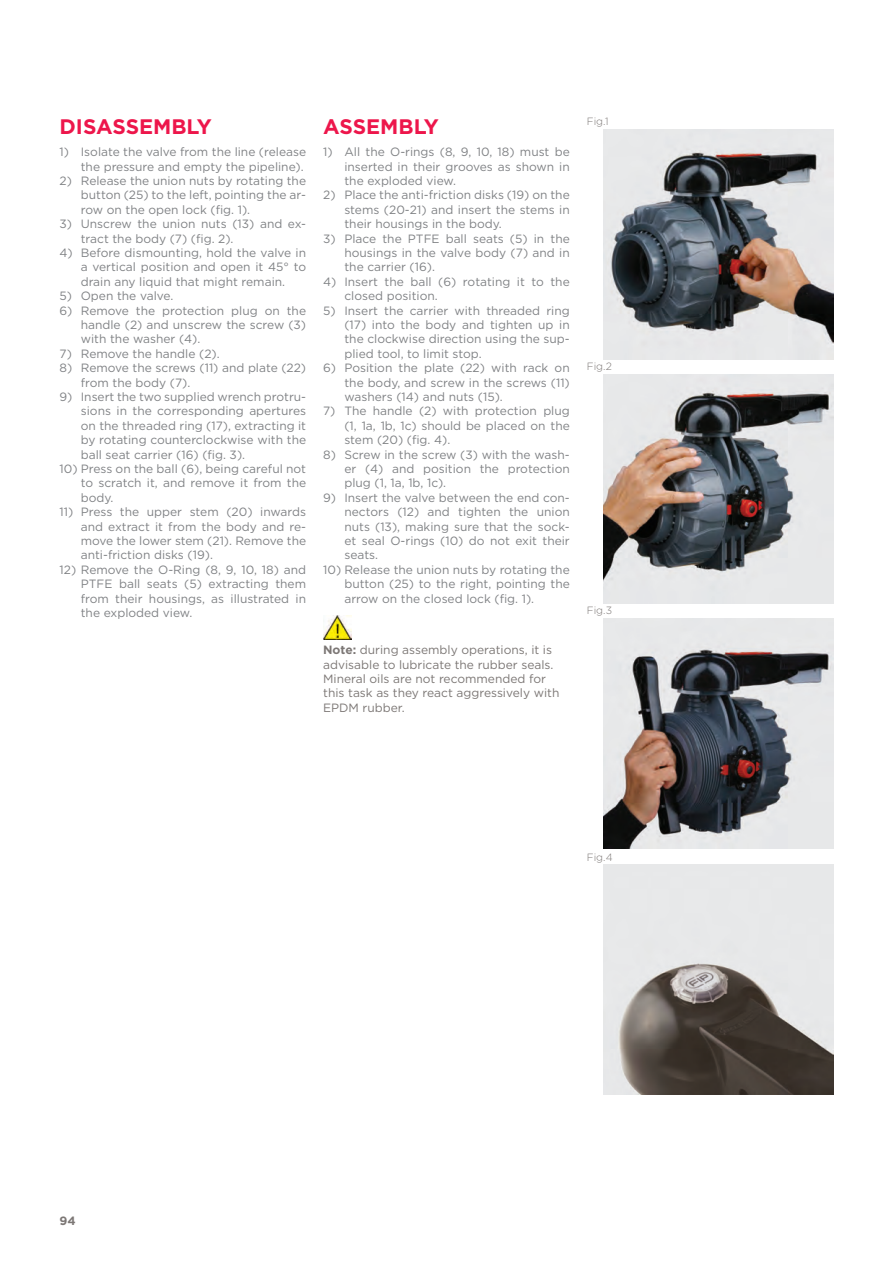
<style>
.page{position:relative;width:893px;height:1263px;background:#fff}
.page>*{position:absolute;margin:0;border:0;box-sizing:border-box;transform-origin:0 0}
.C-9-2-1-Sottotitolo{font:700 21px "Gotham";color:#ed164b}
.C-9-2-2-Sottotitolo{font:700 21px "Gotham";color:#ed164b}
.t1{font:12px/14.4px "Gotham";color:#808285;text-align:justify}
.C-9-2-2-1-Warning{font:12px/14.4px "Gotham";color:#7c7775}
.t2{font:700 12px "Gotham";color:#7c7775}
.C-9-2-Img_didascalia{font:300 10.5px "Gotham";color:#7c7775}
.s1{font-weight:700}
</style>
<div class="page">
<img style="left:323px;top:615px;width:29px;height:25px">
<img style="left:604px;top:130px;width:229px;height:229px">
<img style="left:604px;top:374px;width:229px;height:230px">
<img style="left:604px;top:618px;width:229px;height:230px">
<img style="left:604px;top:865px;width:229px;height:229px">
<p class="C-9-2-1-Sottotitolo" style="left:60px;top:112px;width:154px">DISASSEMBLY</p>
<p class="t1" style="left:60px;top:144px;width:248px;text-align:right">1) Isolate the valve from the line (release the pressure and empty the pipeline).</p>
<p class="t1" style="left:81px;top:173px;width:227px;text-indent:-21px">2) Release the union nuts by rotating the button (25) to the left, pointing the ar&shy;row on the open lock (fig. 1).</p>
<p class="t1" style="left:81px;top:216px;width:227px;text-indent:-21px">3) Unscrew the union nuts (13) and ex&shy;tract the body (7) (fig. 2).</p>
<p class="t1" style="left:81px;top:245px;width:227px;text-indent:-21px">4) Before dismounting, hold the valve in a vertical position and open it 45° to drain any liquid that might remain.</p>
<p class="t1" style="left:60px;top:288px;width:115px">5) Open the valve.</p>
<p class="t1" style="left:81px;top:303px;width:227px;text-indent:-21px">6) Remove the protection plug on the handle (2) and unscrew the screw (3) with the washer (4).</p>
<p class="t1" style="left:60px;top:346px;width:162px">7) Remove the handle (2).</p>
<p class="t1" style="left:81px;top:360px;width:227px;text-indent:-21px">8) Remove the screws (11) and plate (22) from the body (7).</p>
<p class="t1" style="left:81px;top:389px;width:227px;text-indent:-21px">9) Insert the two supplied wrench protru&shy;sions in the corresponding apertures on the threaded ring (17), extracting it by rotating counterclockwise with the ball seat carrier (16) (fig. 3).</p>
<p class="t1" style="left:81px;top:461px;width:227px;text-indent:-21px">10) Press on the ball (6), being careful not to scratch it, and remove it from the body.</p>
<p class="t1" style="left:81px;top:504px;width:227px;text-indent:-21px">11) Press the upper stem (20) inwards and extract it from the body and re&shy;move the lower stem (21). Remove the anti-friction disks (19).</p>
<p class="t1" style="left:81px;top:562px;width:227px;text-indent:-21px">12) Remove the O-Ring (8, 9, 10, 18) and PTFE ball seats (5) extracting them from their housings, as illustrated in the exploded view.</p>
<p class="C-9-2-2-Sottotitolo" style="left:323px;top:112px;width:117px">ASSEMBLY</p>
<p class="t1" style="left:344px;top:144px;width:227px;text-indent:-21px">1) All the O-rings (8, 9, 10, 18) must be inserted in their grooves as shown in the exploded view.</p>
<p class="t1" style="left:344px;top:188px;width:227px;text-indent:-21px">2) Place the anti-friction disks (19) on the stems (20-21) and insert the stems in their housings in the body.</p>
<p class="t1" style="left:344px;top:231px;width:227px;text-indent:-21px">3) Place the PTFE ball seats (5) in the housings in the valve body (7) and in the carrier (16).</p>
<p class="t1" style="left:344px;top:274px;width:227px;text-indent:-21px">4) Insert the ball (6) rotating it to the closed position.</p>
<p class="t1" style="left:344px;top:303px;width:227px;text-indent:-21px">5) Insert the carrier with threaded ring (17) into the body and tighten up in the clockwise direction using the sup&shy;plied tool, to limit stop.</p>
<p class="t1" style="left:344px;top:360px;width:227px;text-indent:-21px">6) Position the plate (22) with rack on the body, and screw in the screws (11) washers (14) and nuts (15).</p>
<p class="t1" style="left:344px;top:404px;width:227px;text-indent:-21px">7) The handle (2) with protection plug (1, 1a, 1b, 1c) should be placed on the stem (20) (fig. 4).</p>
<p class="t1" style="left:344px;top:447px;width:227px;text-indent:-21px">8) Screw in the screw (3) with the wash&shy;er (4) and position the protection plug (1, 1a, 1b, 1c).</p>
<p class="t1" style="left:344px;top:490px;width:227px;text-indent:-21px">9) Insert the valve between the end con&shy;nectors (12) and tighten the union nuts (13), making sure that the sock&shy;et seal O-rings (10) do not exit their seats.</p>
<p class="t1" style="left:344px;top:562px;width:227px;text-indent:-21px">10) Release the union nuts by rotating the button (25) to the right, pointing the arrow on the closed lock (fig. 1).</p>
<p class="C-9-2-2-1-Warning" style="left:323px;top:642px;width:238px"><span class="s1">Note:</span> during assembly operations, it is advisable to lubricate the rubber seals.<br>Mineral oils are not recommended for this task as they react aggressively with EPDM rubber.</p>
<p class="C-9-2-Img_didascalia" style="left:587px;top:115px;width:23px">Fig.1</p>
<p class="C-9-2-Img_didascalia" style="left:587px;top:359px;width:27px">Fig.2</p>
<p class="C-9-2-Img_didascalia" style="left:587px;top:604px;width:27px">Fig.3</p>
<p class="C-9-2-Img_didascalia" style="left:587px;top:850px;width:27px">Fig.4</p>
<p class="t2" style="left:60px;top:1212px;width:18px">94</p>
</div>
